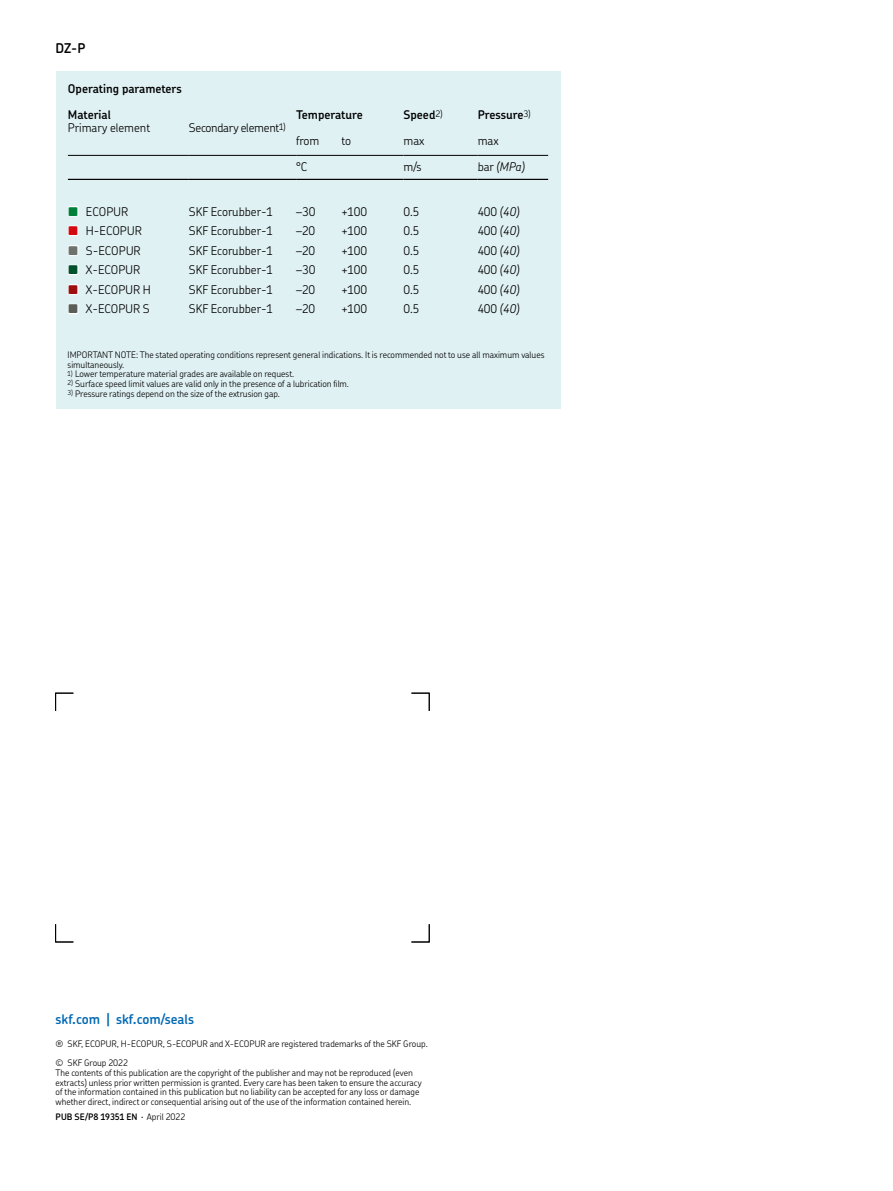
<style>
.page{position:relative;width:893px;height:1191px;background:#fff}
.page>*{position:absolute;margin:0;border:0;box-sizing:border-box;transform-origin:0 0}
.t1{font:600 13.5px "SKF Chevin OT";color:#0068b3}
.t2{font:600 13.5px "SKF Chevin OT";color:#000}
.t3{font:300 12px "SKF Chevin OT";color:#000}
.t4{font:600 12px/26.1px "SKF Chevin OT";color:#000}
.t5{font:italic 300 12px "SKF Chevin OT";color:#000}
.t6{font:300 12px "SKF Chevin OT";letter-spacing:-.02em;color:#000}
.t7{font:300 9px/9.8px "SKF Chevin OT";color:#000}
.t8{font:600 9px "SKF Chevin OT";color:#000}
.s1{font-style:normal}
.s2{color:#fff}
.s3{font-weight:300}
</style>
<div class="page">
<svg style="left:55px;top:693px;width:19px;height:18px"></svg>
<svg style="left:411px;top:693px;width:18px;height:18px"></svg>
<svg style="left:55px;top:924px;width:19px;height:18px"></svg>
<svg style="left:411px;top:924px;width:18px;height:18px"></svg>
<div style="left:56px;top:71px;width:504px;height:338px;background:#e0f1f4"></div>
<hr style="left:68px;top:155px;width:121px;height:1px;background:#000">
<hr style="left:68px;top:179px;width:121px;height:1px;background:#000">
<hr style="left:189px;top:155px;width:107px;height:1px;background:#000">
<hr style="left:189px;top:179px;width:107px;height:1px;background:#000">
<hr style="left:296px;top:155px;width:107px;height:1px;background:#000">
<hr style="left:296px;top:179px;width:107px;height:1px;background:#000">
<hr style="left:403px;top:155px;width:74px;height:1px;background:#000">
<hr style="left:403px;top:179px;width:74px;height:1px;background:#000">
<hr style="left:477px;top:155px;width:71px;height:1px;background:#000">
<hr style="left:477px;top:179px;width:71px;height:1px;background:#000">
<h1 class="t2" style="left:55px;top:42px;width:31px">DZ-P</h1>
<h2 class="t4" style="left:68px;top:76px;width:115px">Operating parameters<br>Material</h2>
<h2 class="t3" style="left:68px;top:122px;width:84px">Primary element</h2>
<h2 class="t6" style="left:189px;top:122px;width:98px">Secondary element<sup>1)</sup></h2>
<h2 class="t4" style="left:296px;top:102px;width:68px">Temperature</h2>
<h2 class="t4" style="left:403px;top:102px;width:41px">Speed<sup>2)</sup></h2>
<h2 class="t4" style="left:477px;top:102px;width:55px">Pressure<sup>3)</sup></h2>
<h2 class="t3" style="left:296px;top:135px;width:25px">from</h2>
<h2 class="t3" style="left:341px;top:135px;width:11px">to</h2>
<h2 class="t3" style="left:403px;top:135px;width:22px">max</h2>
<h2 class="t3" style="left:477px;top:135px;width:22px">max</h2>
<h2 class="t3" style="left:296px;top:161px;width:13px">°C</h2>
<h2 class="t3" style="left:403px;top:161px;width:19px">m/s</h2>
<h2 class="t5" style="left:477px;top:161px;width:49px"><span class="s1">bar</span> (MPa)</h2>
<h2 class="t3" style="left:68px;top:206px;width:62px"><span class="s2">■</span> ECOPUR</h2>
<h2 class="t3" style="left:189px;top:206px;width:85px">SKF Ecorubber-1</h2>
<h2 class="t3" style="left:296px;top:206px;width:21px">–30</h2>
<h2 class="t3" style="left:341px;top:206px;width:27px">+100</h2>
<h2 class="t3" style="left:403px;top:206px;width:17px">0.5</h2>
<h2 class="t5" style="left:477px;top:206px;width:43px"><span class="s1">400</span> (40)</h2>
<h2 class="t3" style="left:68px;top:225px;width:75px"><span class="s2">■</span> H-ECOPUR</h2>
<h2 class="t3" style="left:189px;top:225px;width:85px">SKF Ecorubber-1</h2>
<h2 class="t3" style="left:296px;top:225px;width:21px">–20</h2>
<h2 class="t3" style="left:341px;top:225px;width:27px">+100</h2>
<h2 class="t3" style="left:403px;top:225px;width:17px">0.5</h2>
<h2 class="t5" style="left:477px;top:225px;width:43px"><span class="s1">400</span> (40)</h2>
<h2 class="t3" style="left:68px;top:245px;width:74px"><span class="s2">■</span> S-ECOPUR</h2>
<h2 class="t3" style="left:189px;top:245px;width:85px">SKF Ecorubber-1</h2>
<h2 class="t3" style="left:296px;top:245px;width:21px">–20</h2>
<h2 class="t3" style="left:341px;top:245px;width:27px">+100</h2>
<h2 class="t3" style="left:403px;top:245px;width:17px">0.5</h2>
<h2 class="t5" style="left:477px;top:245px;width:43px"><span class="s1">400</span> (40)</h2>
<h2 class="t3" style="left:68px;top:264px;width:74px"><span class="s2">■</span> X-ECOPUR</h2>
<h2 class="t3" style="left:189px;top:264px;width:85px">SKF Ecorubber-1</h2>
<h2 class="t3" style="left:296px;top:264px;width:21px">–30</h2>
<h2 class="t3" style="left:341px;top:264px;width:27px">+100</h2>
<h2 class="t3" style="left:403px;top:264px;width:17px">0.5</h2>
<h2 class="t5" style="left:477px;top:264px;width:43px"><span class="s1">400</span> (40)</h2>
<h2 class="t3" style="left:68px;top:284px;width:84px"><span class="s2">■</span> X-ECOPUR H</h2>
<h2 class="t3" style="left:189px;top:284px;width:85px">SKF Ecorubber-1</h2>
<h2 class="t3" style="left:296px;top:284px;width:21px">–20</h2>
<h2 class="t3" style="left:341px;top:284px;width:27px">+100</h2>
<h2 class="t3" style="left:403px;top:284px;width:17px">0.5</h2>
<h2 class="t5" style="left:477px;top:284px;width:43px"><span class="s1">400</span> (40)</h2>
<h2 class="t3" style="left:68px;top:304px;width:83px"><span class="s2">■</span> X-ECOPUR S</h2>
<h2 class="t3" style="left:189px;top:304px;width:85px">SKF Ecorubber-1</h2>
<h2 class="t3" style="left:296px;top:304px;width:21px">–20</h2>
<h2 class="t3" style="left:341px;top:304px;width:27px">+100</h2>
<h2 class="t3" style="left:403px;top:304px;width:17px">0.5</h2>
<h2 class="t5" style="left:477px;top:303px;width:43px"><span class="s1">400</span> (40)</h2>
<p class="t7" style="left:68px;top:350px;width:478px">IMPORTANT NOTE: The stated operating conditions represent general indications. It is recommended not to use all maximum values simultaneously.</p>
<p class="t7" style="left:68px;top:370px;width:228px"><sup>1)</sup> Lower temperature material grades are available on request.</p>
<p class="t7" style="left:68px;top:379px;width:283px"><sup>2)</sup> Surface speed limit values are valid only in the presence of a lubrication film.</p>
<p class="t7" style="left:68px;top:389px;width:214px"><sup>3)</sup> Pressure ratings depend on the size of the extrusion gap.</p>
<h1 class="t1" style="left:55px;top:1012px;width:140px">skf.com | skf.com/seals</h1>
<p class="t7" style="left:55px;top:1035px;width:374px;line-height:19.4px">® SKF, ECOPUR, H-ECOPUR, S-ECOPUR and X-ECOPUR are registered trademarks of the SKF Group. © SKF Group 2022</p>
<p class="t7" style="left:55px;top:1068px;width:367px">The contents of this publication are the copyright of the publisher and may not be reproduced (even extracts) unless prior written permission is granted. Every care has been taken to ensure the accuracy of the information contained in this publication but no liability can be accepted for any loss or damage whether direct, indirect or consequential arising out of the use of the information contained herein.</p>
<p class="t8" style="left:55px;top:1112px;width:131px">PUB SE/P8 19351 EN <span class="s3">· April 2022</span></p>
</div>
